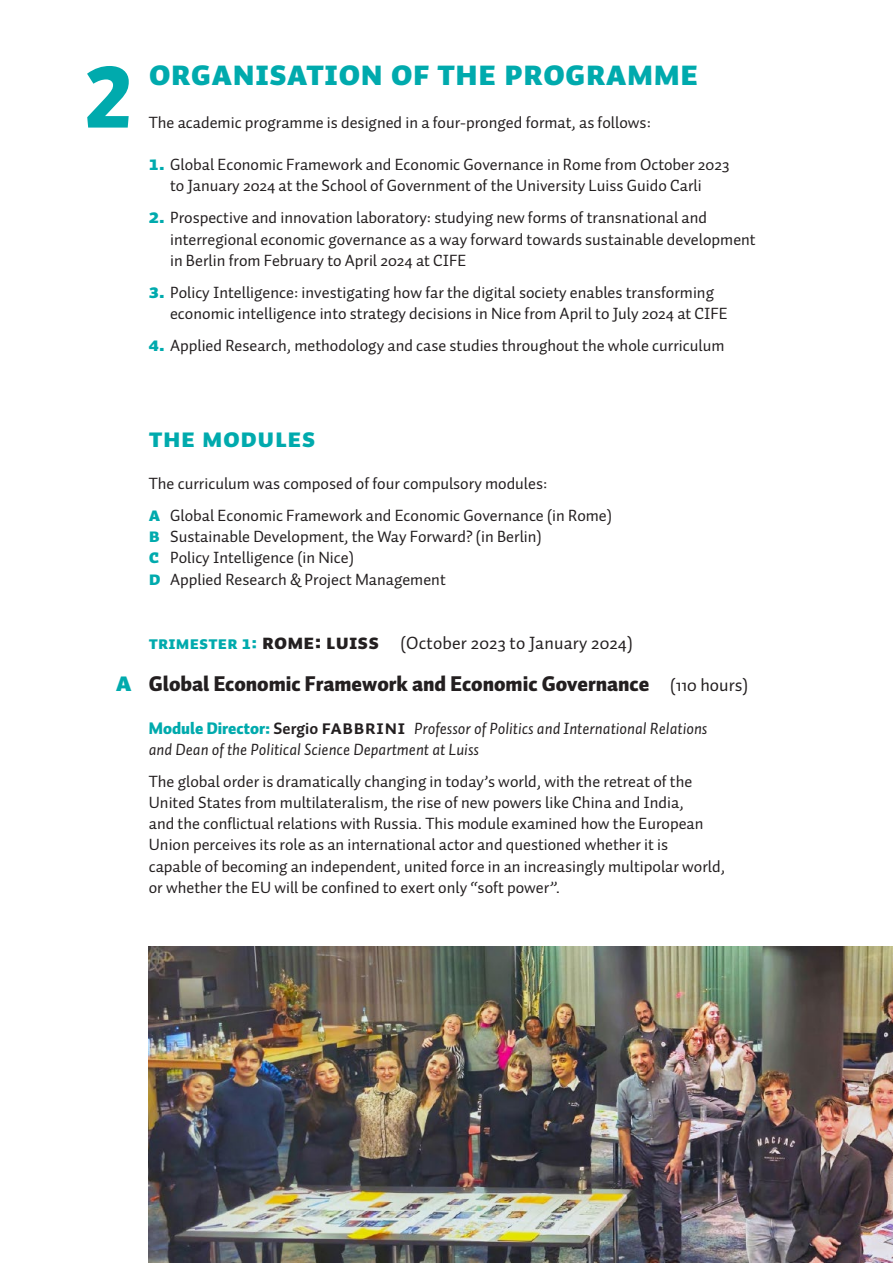
<style>
.page{position:relative;width:893px;height:1263px;background:#fff}
.page>*{position:absolute;margin:0;border:0;box-sizing:border-box;transform-origin:0 0}
.t1{font:900 87px "Auto Pro";color:#00aaad}
.t2{font:36px "Auto Pro Black Small Caps";color:#00aaad}
.t3{font:27px "Auto Pro Black Small Caps";letter-spacing:.02em;color:#00aaad}
.t4{font:900 21px "Auto Pro";color:#231f20}
.t5{font:18px "Auto Pro";letter-spacing:.01em;color:#231f20}
.t6{font:16.5px/21.3px "Auto Pro";color:#231f20}
.t7{font:16.5px/21.3px "Auto Pro Regular Italic 1";color:#231f20}
.s1{font-family:"Auto Pro Black Small Caps";font-size:19.5px;color:#00aaad}
.s2{font-family:"Auto Pro Black Small Caps";color:#00aaad}
.s3{font-family:"Auto Pro Black Small Caps";font-size:21px}
.s4{font-family:"Auto Pro Black Small Caps";font-weight:400;font-size:27px;color:#00aaad}
.s5{font-weight:400;font-size:18px}
.s6{font-family:"Auto Pro";font-weight:900;color:#00aaad}
.s7{font-family:"Auto Pro";font-weight:700}
.s8{font-family:"Auto Pro Bold Small Caps";font-size:20.25px}
</style>
<div class="page">
<img style="left:149px;top:946px;width:744px;height:317px">
<h1 class="t1" style="left:85px;top:35px;width:49px">2</h1>
<h2 class="t2" style="left:149px;top:47px;width:551px">organisation of the programme</h2>
<p class="t6" style="left:149px;top:111px;width:504px">The academic programme is designed in a four-pronged format, as follows:</p>
<p class="t6" style="left:149px;top:153px;width:582px;text-align:center"><span class="s1">1.</span> Global Economic Framework and Economic Governance in Rome from October 2023 to January 2024 at the School of Government of the University Luiss Guido Carli</p>
<p class="t6" style="left:170px;top:207px;width:587px;text-indent:-21px"><span class="s1">2.</span> Prospective and innovation laboratory: studying new forms of transnational and interregional economic governance as a way forward towards sustainable development in Berlin from February to April 2024 at CIFE</p>
<p class="t6" style="left:170px;top:281px;width:559px;text-indent:-21px"><span class="s1">3.</span> Policy Intelligence: investigating how far the digital society enables transforming economic intelligence into strategy decisions in Nice from April to July 2024 at CIFE</p>
<p class="t6" style="left:149px;top:334px;width:577px"><span class="s1">4.</span> Applied Research, methodology and case studies throughout the whole curriculum</p>
<h3 class="t3" style="left:149px;top:418px;width:168px">the modules</h3>
<p class="t6" style="left:149px;top:467px;width:465px;line-height:32px">The curriculum was composed of four compulsory modules:<br><span class="s1">a</span> Global Economic Framework and Economic Governance (in Rome)</p>
<p class="t6" style="left:149px;top:526px;width:394px"><span class="s1">b</span> Sustainable Development, the Way Forward? (in Berlin) <span class="s1">c</span> Policy Intelligence (in Nice)<br><span class="s1">d</span> Applied Research &amp; Project Management</p>
<p class="t5" style="left:149px;top:630px;width:485px"><span class="s2">trimester 1:</span> <span class="s3">rome: luiss</span> (October 2023 to January 2024)</p>
<p class="t4" style="left:116px;top:669px;width:634px"><span class="s4">a</span> Global Economic Framework and Economic Governance <span class="s5">(110 hours)</span></p>
<p class="t7" style="left:149px;top:717px;width:560px"><span class="s6">Module Director:</span> <span class="s7">Sergio</span> <span class="s8">fabbrini</span> Professor of Politics and International Relations and Dean of the Political Science Department at Luiss</p>
<p class="t6" style="left:149px;top:770px;width:578px">The global order is dramatically changing in today’s world, with the retreat of the United States from multilateralism, the rise of new powers like China and India,<br>and the conflictual relations with Russia. This module examined how the European Union perceives its role as an international actor and questioned whether it is<br>capable of becoming an independent, united force in an increasingly multipolar world, or whether the EU will be confined to exert only “soft power”.</p>
</div>
